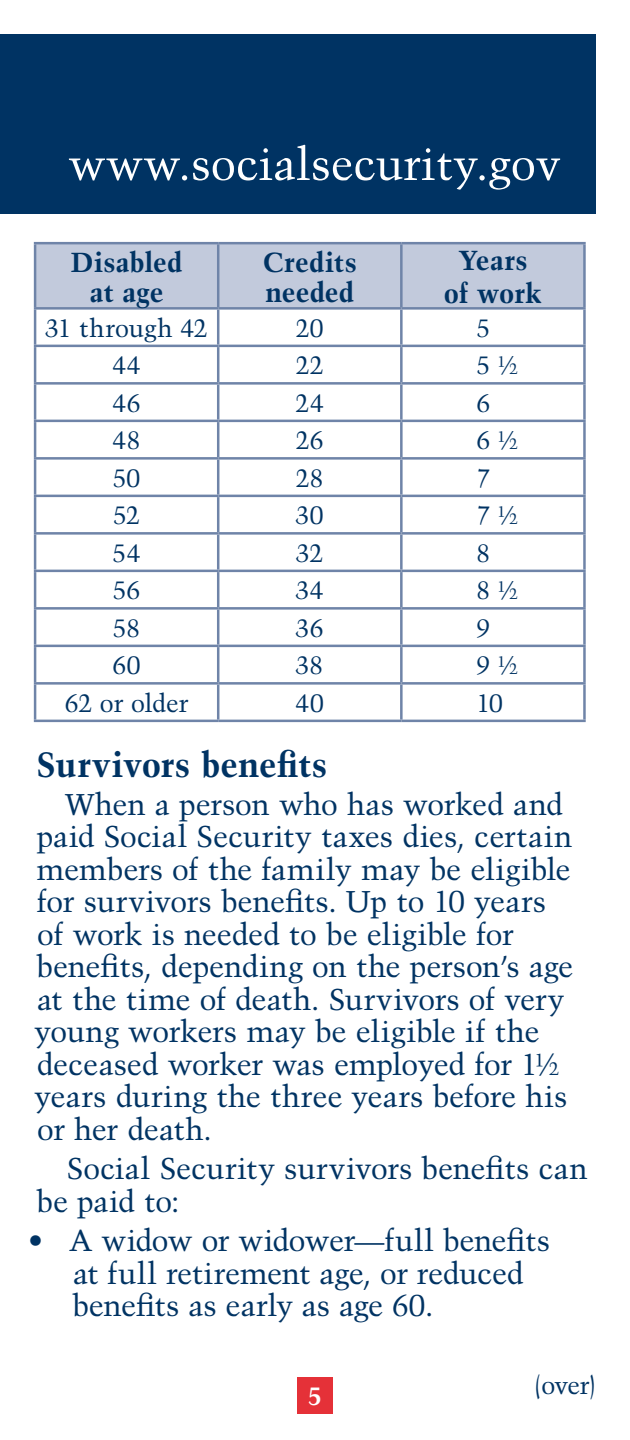
<style>
.page{position:relative;width:630px;height:1440px;background:#fff}
.page>*{position:absolute;margin:0;border:0;box-sizing:border-box;transform-origin:0 0}
.t1{font:700 35px "Trump Mediaeval";letter-spacing:.005em;color:#003363}
._1st_bullet{font:30px/32.5px "Trump Mediaeval";letter-spacing:-.01em;color:#003363}
.t2{font:700 27.5px/30px "Trump Mediaeval";letter-spacing:.005em;color:#003363;text-align:center}
.t3{font:25px "Trump Mediaeval";color:#003363}
.t4{font:700 25px "Trump Mediaeval";color:#fff}
</style>
<div class="page">
<div style="left:0;top:34px;width:596px;height:180px;background:#003363"></div>
<div style="left:297px;top:1377px;width:36px;height:36px;background:#e53138"></div>
<svg style="left:69px;top:145px;width:491px;height:45px"></svg>
<div style="left:36px;top:244px;width:547px;height:63px;background:#c2cadc"></div>
<svg style="left:36px;top:310px;width:547px;height:410px"></svg>
<hr style="left:34px;top:242px;width:184px;height:2px;background:#6f84a8">
<hr style="left:34px;top:244px;width:2px;height:63px;background:#6f84a8">
<hr style="left:218px;top:242px;width:183px;height:2px;background:#6f84a8">
<hr style="left:217px;top:244px;width:2px;height:63px;background:#6f84a8">
<hr style="left:401px;top:242px;width:185px;height:2px;background:#6f84a8">
<hr style="left:400px;top:244px;width:3px;height:63px;background:#6f84a8">
<hr style="left:583px;top:244px;width:3px;height:63px;background:#6f84a8">
<hr style="left:34px;top:307px;width:184px;height:3px;background:#6f84a8">
<hr style="left:34px;top:310px;width:2px;height:35px;background:#6f84a8">
<hr style="left:218px;top:307px;width:183px;height:3px;background:#6f84a8">
<hr style="left:217px;top:310px;width:2px;height:35px;background:#6f84a8">
<hr style="left:401px;top:307px;width:185px;height:3px;background:#6f84a8">
<hr style="left:400px;top:310px;width:3px;height:35px;background:#6f84a8">
<hr style="left:583px;top:310px;width:3px;height:35px;background:#6f84a8">
<hr style="left:34px;top:345px;width:184px;height:2px;background:#6f84a8">
<hr style="left:34px;top:347px;width:2px;height:35px;background:#6f84a8">
<hr style="left:218px;top:345px;width:183px;height:2px;background:#6f84a8">
<hr style="left:217px;top:347px;width:2px;height:35px;background:#6f84a8">
<hr style="left:401px;top:345px;width:185px;height:2px;background:#6f84a8">
<hr style="left:400px;top:347px;width:3px;height:35px;background:#6f84a8">
<hr style="left:583px;top:347px;width:3px;height:35px;background:#6f84a8">
<hr style="left:34px;top:382px;width:184px;height:3px;background:#6f84a8">
<hr style="left:34px;top:385px;width:2px;height:35px;background:#6f84a8">
<hr style="left:218px;top:382px;width:183px;height:3px;background:#6f84a8">
<hr style="left:217px;top:385px;width:2px;height:35px;background:#6f84a8">
<hr style="left:401px;top:382px;width:185px;height:3px;background:#6f84a8">
<hr style="left:400px;top:385px;width:3px;height:35px;background:#6f84a8">
<hr style="left:583px;top:385px;width:3px;height:35px;background:#6f84a8">
<hr style="left:34px;top:420px;width:184px;height:2px;background:#6f84a8">
<hr style="left:34px;top:422px;width:2px;height:35px;background:#6f84a8">
<hr style="left:218px;top:420px;width:183px;height:2px;background:#6f84a8">
<hr style="left:217px;top:422px;width:2px;height:35px;background:#6f84a8">
<hr style="left:401px;top:420px;width:185px;height:2px;background:#6f84a8">
<hr style="left:400px;top:422px;width:3px;height:35px;background:#6f84a8">
<hr style="left:583px;top:422px;width:3px;height:35px;background:#6f84a8">
<hr style="left:34px;top:457px;width:184px;height:3px;background:#6f84a8">
<hr style="left:34px;top:460px;width:2px;height:35px;background:#6f84a8">
<hr style="left:218px;top:457px;width:183px;height:3px;background:#6f84a8">
<hr style="left:217px;top:460px;width:2px;height:35px;background:#6f84a8">
<hr style="left:401px;top:457px;width:185px;height:3px;background:#6f84a8">
<hr style="left:400px;top:460px;width:3px;height:35px;background:#6f84a8">
<hr style="left:583px;top:460px;width:3px;height:35px;background:#6f84a8">
<hr style="left:34px;top:495px;width:184px;height:2px;background:#6f84a8">
<hr style="left:34px;top:497px;width:2px;height:35px;background:#6f84a8">
<hr style="left:218px;top:495px;width:183px;height:2px;background:#6f84a8">
<hr style="left:217px;top:497px;width:2px;height:35px;background:#6f84a8">
<hr style="left:401px;top:495px;width:185px;height:2px;background:#6f84a8">
<hr style="left:400px;top:497px;width:3px;height:35px;background:#6f84a8">
<hr style="left:583px;top:497px;width:3px;height:35px;background:#6f84a8">
<hr style="left:34px;top:532px;width:184px;height:3px;background:#6f84a8">
<hr style="left:34px;top:535px;width:2px;height:35px;background:#6f84a8">
<hr style="left:218px;top:532px;width:183px;height:3px;background:#6f84a8">
<hr style="left:217px;top:535px;width:2px;height:35px;background:#6f84a8">
<hr style="left:401px;top:532px;width:185px;height:3px;background:#6f84a8">
<hr style="left:400px;top:535px;width:3px;height:35px;background:#6f84a8">
<hr style="left:583px;top:535px;width:3px;height:35px;background:#6f84a8">
<hr style="left:34px;top:570px;width:184px;height:2px;background:#6f84a8">
<hr style="left:34px;top:572px;width:2px;height:35px;background:#6f84a8">
<hr style="left:218px;top:570px;width:183px;height:2px;background:#6f84a8">
<hr style="left:217px;top:572px;width:2px;height:35px;background:#6f84a8">
<hr style="left:401px;top:570px;width:185px;height:2px;background:#6f84a8">
<hr style="left:400px;top:572px;width:3px;height:35px;background:#6f84a8">
<hr style="left:583px;top:572px;width:3px;height:35px;background:#6f84a8">
<hr style="left:34px;top:607px;width:184px;height:3px;background:#6f84a8">
<hr style="left:34px;top:610px;width:2px;height:35px;background:#6f84a8">
<hr style="left:218px;top:607px;width:183px;height:3px;background:#6f84a8">
<hr style="left:217px;top:610px;width:2px;height:35px;background:#6f84a8">
<hr style="left:401px;top:607px;width:185px;height:3px;background:#6f84a8">
<hr style="left:400px;top:610px;width:3px;height:35px;background:#6f84a8">
<hr style="left:583px;top:610px;width:3px;height:35px;background:#6f84a8">
<hr style="left:34px;top:645px;width:184px;height:2px;background:#6f84a8">
<hr style="left:34px;top:647px;width:2px;height:35px;background:#6f84a8">
<hr style="left:218px;top:645px;width:183px;height:2px;background:#6f84a8">
<hr style="left:217px;top:647px;width:2px;height:35px;background:#6f84a8">
<hr style="left:401px;top:645px;width:185px;height:2px;background:#6f84a8">
<hr style="left:400px;top:647px;width:3px;height:35px;background:#6f84a8">
<hr style="left:583px;top:647px;width:3px;height:35px;background:#6f84a8">
<hr style="left:34px;top:682px;width:184px;height:3px;background:#6f84a8">
<hr style="left:34px;top:685px;width:2px;height:35px;background:#6f84a8">
<hr style="left:218px;top:682px;width:183px;height:3px;background:#6f84a8">
<hr style="left:217px;top:685px;width:2px;height:35px;background:#6f84a8">
<hr style="left:401px;top:682px;width:185px;height:3px;background:#6f84a8">
<hr style="left:400px;top:685px;width:3px;height:35px;background:#6f84a8">
<hr style="left:583px;top:685px;width:3px;height:35px;background:#6f84a8">
<hr style="left:34px;top:720px;width:184px;height:2px;background:#6f84a8">
<hr style="left:218px;top:720px;width:183px;height:2px;background:#6f84a8">
<hr style="left:401px;top:720px;width:185px;height:2px;background:#6f84a8">
<p class="t2" style="left:71px;top:247px;width:113px">Disabled at age</p>
<p class="t2" style="left:263px;top:247px;width:96px;text-align:left">Credits needed</p>
<p class="t2" style="left:444px;top:244px;width:100px;line-height:33px">Years of work</p>
<p class="t3" style="left:46px;top:313px;width:164px">31 through 42</p>
<p class="t3" style="left:296px;top:313px;width:30px">20</p>
<p class="t3" style="left:476px;top:313px;width:15px">5</p>
<p class="t3" style="left:112px;top:350px;width:30px">44</p>
<p class="t3" style="left:296px;top:350px;width:30px">22</p>
<p class="t3" style="left:476px;top:350px;width:44px">5 ½</p>
<p class="t3" style="left:113px;top:388px;width:30px">46</p>
<p class="t3" style="left:296px;top:388px;width:30px">24</p>
<p class="t3" style="left:476px;top:388px;width:15px">6</p>
<p class="t3" style="left:113px;top:425px;width:30px">48</p>
<p class="t3" style="left:296px;top:425px;width:30px">26</p>
<p class="t3" style="left:476px;top:425px;width:44px">6 ½</p>
<p class="t3" style="left:113px;top:463px;width:29px">50</p>
<p class="t3" style="left:296px;top:463px;width:30px">28</p>
<p class="t3" style="left:476px;top:463px;width:15px">7</p>
<p class="t3" style="left:113px;top:500px;width:28px">52</p>
<p class="t3" style="left:296px;top:500px;width:30px">30</p>
<p class="t3" style="left:476px;top:500px;width:44px">7 ½</p>
<p class="t3" style="left:113px;top:538px;width:29px">54</p>
<p class="t3" style="left:296px;top:538px;width:29px">32</p>
<p class="t3" style="left:476px;top:538px;width:15px">8</p>
<p class="t3" style="left:113px;top:575px;width:29px">56</p>
<p class="t3" style="left:296px;top:575px;width:30px">34</p>
<p class="t3" style="left:476px;top:575px;width:44px">8 ½</p>
<p class="t3" style="left:113px;top:613px;width:29px">58</p>
<p class="t3" style="left:296px;top:613px;width:29px">36</p>
<p class="t3" style="left:476px;top:613px;width:15px">9</p>
<p class="t3" style="left:113px;top:650px;width:30px">60</p>
<p class="t3" style="left:296px;top:650px;width:29px">38</p>
<p class="t3" style="left:476px;top:650px;width:44px">9 ½</p>
<p class="t3" style="left:65px;top:688px;width:125px">62 or older</p>
<p class="t3" style="left:296px;top:688px;width:30px">40</p>
<p class="t3" style="left:476px;top:688px;width:28px">10</p>
<p class="t1" style="left:37px;top:743px;width:292px">Survivors benefits</p>
<p class="_1st_bullet" style="left:35px;top:788px;width:540px;text-indent:30px">When a person who has worked and paid Social Security taxes dies, certain members of the family may be eligible for survivors benefits. Up to 10 years of work is needed to be eligible for benefits, depending on the person’s age at the time of death. Survivors of very young workers may be eligible if the deceased worker was employed for 1½ years during the three years before his or her death.</p>
<p class="_1st_bullet" style="left:37px;top:1152px;width:553px;text-indent:30px">Social Security survivors benefits can be paid to:</p>
<p class="_1st_bullet" style="left:73px;top:1224px;width:479px;text-indent:-44px">• A widow or widower—full benefits at full retirement age, or reduced benefits as early as age 60.</p>
<p class="t4" style="left:308px;top:1381px;width:15px">5</p>
<p class="t3" style="left:535px;top:1370px;width:62px">(over)</p>
</div>
